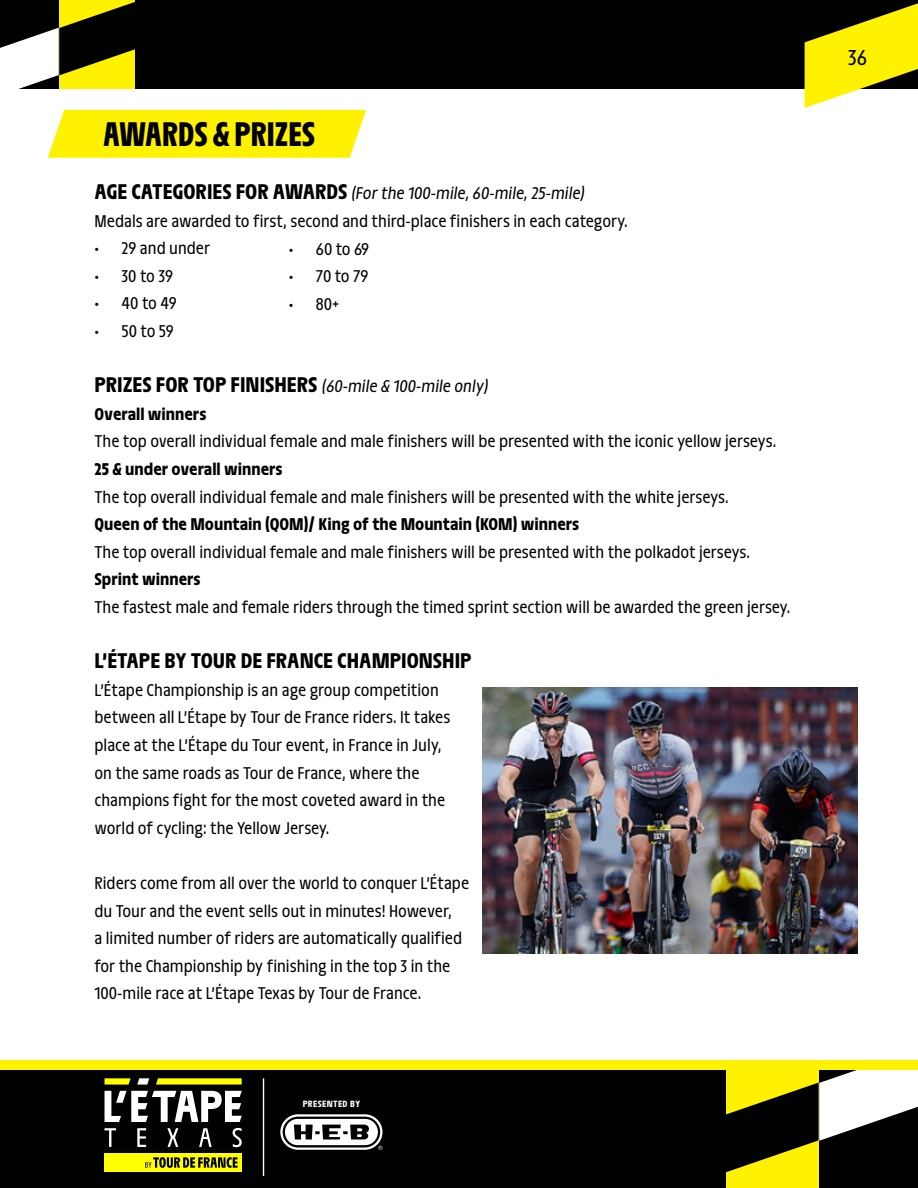
<style>
.page{position:relative;width:918px;height:1188px;background:#fff}
.page>*{position:absolute;margin:0;border:0;box-sizing:border-box;transform-origin:0 0}
.t1{font:700 36px "Galibier Etroit";color:#000}
.t2{font:22.8px "Galibier";color:#000}
.t3{font:700 22.5px "Galibier";color:#000}
.t4{font:18px/27.6px "Galibier";color:#000}
.t5{font:700 18px "Galibier";color:#000}
.t6{font:700 9.6px "Galibier";letter-spacing:.04em;color:#fff}
.s1{font-weight:700;font-size:22.5px}
.s2{font-weight:700}
</style>
<div class="page">
<div style="left:0;top:1067px;width:918px;height:121px;background:#000101"></div>
<div style="left:727px;top:1066px;width:92px;height:122px;background:#fff200"></div>
<svg style="left:726px;top:1069px;width:192px;height:103px"></svg>
<svg style="left:156px;top:1078px;width:86px;height:7px"></svg>
<div style="left:105px;top:1153px;width:137px;height:19px;background:#ff0"></div>
<svg style="left:105px;top:1078px;width:26px;height:7px"></svg>
<svg style="left:145px;top:1157px;width:93px;height:11px"></svg>
<svg style="left:105px;top:1091px;width:137px;height:31px"></svg>
<svg style="left:137px;top:1078px;width:12px;height:7px"></svg>
<svg style="left:105px;top:1128px;width:11px;height:19px"></svg>
<svg style="left:137px;top:1128px;width:9px;height:19px"></svg>
<svg style="left:167px;top:1128px;width:11px;height:19px"></svg>
<svg style="left:199px;top:1128px;width:13px;height:19px"></svg>
<svg style="left:233px;top:1128px;width:9px;height:19px"></svg>
<svg style="left:280px;top:1114px;width:102px;height:36px"></svg>
<hr style="left:263px;top:1078px;width:1px;height:98px;background:#fff">
<svg style="left:48px;top:110px;width:318px;height:48px;background:#fff20e"></svg>
<div style="left:0;top:0;width:918px;height:89px;background:#000101"></div>
<div style="left:59px;top:0;width:76px;height:89px;background:#fff200"></div>
<svg style="left:0;top:2px;width:135px;height:87px"></svg>
<svg style="left:805px;top:3px;width:113px;height:105px"></svg>
<img style="left:483px;top:687px;width:375px;height:266px">
<div style="left:0;top:1060px;width:918px;height:9px;background:#fff200"></div>
<h1 class="t1" style="left:103px;top:116px;width:214px">AWARDS &amp; PRIZES</h1>
<p class="t4" style="left:94px;top:179px;width:535px"><span class="s1">AGE CATEGORIES FOR AWARDS</span> (For the 100-mile,60-mile,25-mile)<br>Medals are awarded to first, second and third-place finishers in each category.</p>
<p class="t4" style="left:94px;top:235px;width:117px">• 29 and under</p>
<p class="t4" style="left:94px;top:262px;width:80px">• 30 to 39</p>
<p class="t4" style="left:94px;top:290px;width:84px">• 40 to 49</p>
<p class="t4" style="left:94px;top:317px;width:81px">• 50 to 59</p>
<p class="t4" style="left:94px;top:373px;width:397px"><span class="s1">PRIZES FOR TOP FINISHERS</span> (60-mile &amp; 100-mile only)<br><span class="s2">Overall winners</span></p>
<p class="t4" style="left:94px;top:428px;width:683px">The top overall individual female and male finishers will be presented with the iconic yellow jerseys.</p>
<p class="t5" style="left:94px;top:460px;width:190px">25 &amp; under overall winners</p>
<p class="t4" style="left:94px;top:483px;width:636px">The top overall individual female and male finishers will be presented with the white jerseys.</p>
<p class="t5" style="left:94px;top:515px;width:486px">Queen of the Mountain (QOM)/ King of the Mountain (KOM) winners</p>
<p class="t4" style="left:94px;top:538px;width:657px">The top overall individual female and male finishers will be presented with the polkadot jerseys.</p>
<p class="t5" style="left:94px;top:570px;width:108px">Sprint winners</p>
<p class="t4" style="left:94px;top:593px;width:697px">The fastest male and female riders through the timed sprint section will be awarded the green jersey.</p>
<p class="t3" style="left:94px;top:649px;width:379px">L’ÉTAPE BY TOUR DE FRANCE CHAMPIONSHIP</p>
<p class="t4" style="left:94px;top:676px;width:357px">L’Étape Championship is an age group competition between all L’Étape by Tour de France riders. It takes place at the L’Étape du Tour event, in France in July, on the same roads as Tour de France, where the champions fight for the most coveted award in the world of cycling: the Yellow Jersey.</p>
<p class="t4" style="left:94px;top:869px;width:376px">Riders come from all over the world to conquer L’Étape du Tour and the event sells out in minutes! However,<br>a limited number of riders are automatically qualified for the Championship by finishing in the top 3 in the 100-mile race at L’Étape Texas by Tour de France.</p>
<p class="t4" style="left:289px;top:235px;width:82px">• 60 to 69</p>
<p class="t4" style="left:289px;top:263px;width:81px">• 70 to 79</p>
<p class="t4" style="left:289px;top:290px;width:52px">• 80+</p>
<p class="t6" style="left:303px;top:1098px;width:59px">PRESENTED BY</p>
<p class="t2" style="left:848px;top:45px;width:20px">36</p>
</div>
